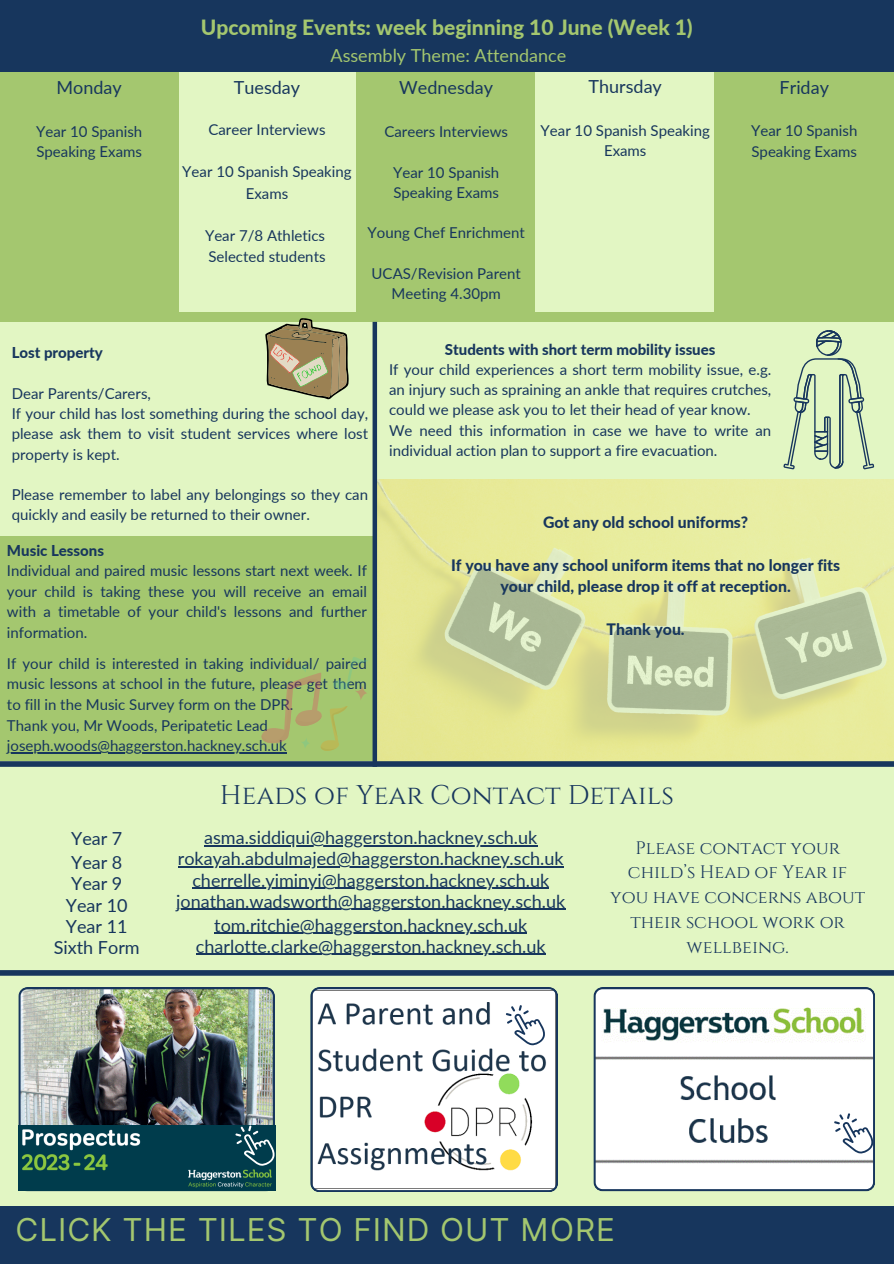
<style>
.page{position:relative;width:894px;height:1264px;background:#fff}
.page>*{position:absolute;margin:0;border:0;box-sizing:border-box;transform-origin:0 0}
.t1{font:31.5px "Inter";letter-spacing:.03em;color:#a4c76f}
.t2{font:27px "Cinzel";color:#17365d}
.t3{font:800 21px "Lato";color:#a4c76f}
.t4{font:18px "Lato";color:#17365d}
.t5{font:18px/24.8px "Cinzel";color:#17365d;text-align:center}
.t6{font:18px "Lato";color:#a4c76f}
.t7{font:800 15.75px/21.3px "Lato";color:#17365d;text-align:center}
.t8{font:15px/20.2px "Lato";color:#17365d}
.t9{font:800 15px "Lato";color:#17365d}
</style>
<div class="page">
<div style="left:0;top:0;width:893px;height:1263px;background:#e2f6c3"></div>
<div style="left:0;top:312px;width:893px;height:9px;background:#a4c76f"></div>
<div style="left:0;top:0;width:893px;height:73px;background:#17365d"></div>
<div style="left:0;top:73px;width:179px;height:239px;background:#a4c76f"></div>
<div style="left:357px;top:73px;width:179px;height:239px;background:#a4c76f"></div>
<div style="left:714px;top:73px;width:179px;height:239px;background:#a4c76f"></div>
<svg style="left:310px;top:987px;width:247px;height:204px;background:#dee0e1"></svg>
<div style="left:0;top:970px;width:893px;height:5px;background:#17365d"></div>
<svg style="left:593px;top:987px;width:281px;height:204px;background:#e4e8e8"></svg>
<div style="left:0;top:1205px;width:893px;height:58px;background:#17365d"></div>
<img style="left:377px;top:480px;width:515px;height:281px">
<div style="left:0;top:761px;width:893px;height:5px;background:#17365d"></div>
<svg style="left:265px;top:318px;width:83px;height:81px"></svg>
<div style="left:0;top:536px;width:375px;height:225px;background:#a4c76f"></div>
<hr style="left:7px;top:752px;width:280px;height:1px;background:#17365d">
<svg style="left:261px;top:657px;width:107px;height:94px"></svg>
<div style="left:372px;top:322px;width:5px;height:444px;background:#17365d"></div>
<svg style="left:783px;top:330px;width:90px;height:139px"></svg>
<img style="left:18px;top:987px;width:257px;height:204px">
<img style="left:18px;top:1125px;width:257px;height:65px">
<svg style="left:833px;top:1113px;width:39px;height:40px;background:#d6dbe2"></svg>
<svg style="left:505px;top:1005px;width:39px;height:40px;background:#d5dbe2"></svg>
<svg style="left:235px;top:1125px;width:39px;height:40px;background:#2d5e6b"></svg>
<hr style="left:178px;top:866px;width:385px;height:1px;background:#17365d">
<hr style="left:192px;top:887px;width:357px;height:1px;background:#17365d">
<hr style="left:176px;top:908px;width:389px;height:2px;background:#17365d">
<hr style="left:214px;top:932px;width:313px;height:1px;background:#17365d">
<hr style="left:204px;top:845px;width:333px;height:1px;background:#17365d">
<hr style="left:196px;top:953px;width:122px;height:2px;background:#17365d">
<hr style="left:318px;top:953px;width:227px;height:2px;background:#17365d">
<p class="t4" style="left:57px;top:77px;width:67px">Monday</p>
<p class="t8" style="left:36px;top:121px;width:108px">Year 10 Spanish<br>Speaking Exams</p>
<h4 class="t3" style="left:201px;top:15px;width:493px">Upcoming Events: week beginning 10 June (Week 1)</h4>
<h4 class="t6" style="left:330px;top:44px;width:237px">Assembly Theme: Attendance</h4>
<p class="t4" style="left:234px;top:77px;width:68px">Tuesday</p>
<p class="t8" style="left:208px;top:119px;width:118px">Career Interviews</p>
<h2 class="t8" style="left:182px;top:161px;width:171px;line-height:21px;text-align:center">Year 10 Spanish Speaking<br>Exams</h2>
<h4 class="t8" style="left:205px;top:224px;width:122px">Year 7/8 Athletics</h4>
<h4 class="t8" style="left:208px;top:245px;width:119px">Selected students</h4>
<p class="t4" style="left:399px;top:77px;width:95px">Wednesday</p>
<p class="t8" style="left:384px;top:121px;width:125px">Careers Interviews</p>
<h4 class="t8" style="left:393px;top:162px;width:108px">Year 10 Spanish<br>Speaking Exams</h4>
<p class="t8" style="left:367px;top:222px;width:159px">Young Chef Enrichment</p>
<h4 class="t8" style="left:371px;top:263px;width:151px;text-align:center">UCAS/Revision Parent<br>Meeting 4.30pm</h4>
<h4 class="t4" style="left:588px;top:76px;width:75px">Thursday</h4>
<h4 class="t8" style="left:540px;top:120px;width:171px;text-align:center">Year 10 Spanish Speaking<br>Exams</h4>
<h4 class="t4" style="left:779px;top:77px;width:51px">Friday</h4>
<h4 class="t8" style="left:751px;top:120px;width:108px;line-height:21px">Year 10 Spanish<br>Speaking Exams</h4>
<h4 class="t9" style="left:12px;top:343px;width:93px">Lost property</h4>
<h4 class="t8" style="left:12px;top:383px;width:141px">Dear Parents/Carers,</h4>
<h4 class="t8" style="left:12px;top:403px;width:358px;text-align:justify">If your child has lost something during the school day, please ask them to visit student services where lost property is kept.</h4>
<h4 class="t8" style="left:12px;top:484px;width:358px">Please remember to label any belongings so they can quickly and easily be returned to their owner.</h4>
<h4 class="t9" style="left:7px;top:541px;width:99px">Music Lessons</h4>
<p class="t8" style="left:7px;top:560px;width:361px;line-height:20.7px;text-align:justify">Individual and paired music lessons start next week. If your child is taking these you will receive an email with a timetable of your child's lessons and further information.</p>
<h4 class="t8" style="left:7px;top:652px;width:361px;line-height:20.7px;text-align:justify">If your child is interested in taking individual/ paired music lessons at school in the future, please get them to fill in the Music Survey form on the DPR.</h4>
<p class="t8" style="left:7px;top:714px;width:262px">Thank you, Mr Woods, Peripatetic Lead</p>
<p class="t8" style="left:7px;top:735px;width:281px">joseph.woods@haggerston.hackney.sch.uk</p>
<h4 class="t9" style="left:445px;top:340px;width:272px">Students with short term mobility issues</h4>
<p class="t8" style="left:389px;top:359px;width:383px;text-align:justify">If your child experiences a short term mobility issue, e.g. an injury such as spraining an ankle that requires crutches, could we please ask you to let their head of year know.</p>
<p class="t8" style="left:389px;top:419px;width:383px">We need this information in case we have to write an individual action plan to support a fire evacuation.</p>
<h4 class="t7" style="left:543px;top:511px;width:207px">Got any old school uniforms?</h4>
<p class="t7" style="left:451px;top:554px;width:390px">If you have any school uniform items that no longer fits your child, please drop it off at reception.</p>
<p class="t7" style="left:606px;top:618px;width:80px">Thank you.</p>
<p class="t4" style="left:71px;top:827px;width:53px">Year 7</p>
<p class="t4" style="left:71px;top:851px;width:53px">Year 8</p>
<p class="t4" style="left:71px;top:872px;width:53px">Year 9</p>
<p class="t4" style="left:66px;top:893px;width:63px">Year 10</p>
<p class="t4" style="left:66px;top:915px;width:63px">Year 11</p>
<h5 class="t4" style="left:54px;top:936px;width:87px">Sixth Form</h5>
<p class="t2" style="left:220px;top:777px;width:455px">Heads of Year Contact Details</p>
<h5 class="t4" style="left:204px;top:826px;width:334px">asma.siddiqui@haggerston.hackney.sch.uk</h5>
<p class="t4" style="left:178px;top:847px;width:387px">rokayah.abdulmajed@haggerston.hackney.sch.uk</p>
<p class="t4" style="left:192px;top:868px;width:358px">cherrelle.yiminyi@haggerston.hackney.sch.uk</p>
<p class="t4" style="left:176px;top:890px;width:390px">jonathan.wadsworth@haggerston.hackney.sch.uk</p>
<p class="t4" style="left:214px;top:913px;width:314px">tom.ritchie@haggerston.hackney.sch.uk</p>
<h5 class="t4" style="left:196px;top:935px;width:351px">charlotte.clarke@haggerston.hackney.sch.uk</h5>
<p class="t5" style="left:610px;top:836px;width:256px">Please contact your child’s Head of Year if you have concerns about their school work or wellbeing.</p>
<p class="t1" style="left:16px;top:1210px;width:601px">CLICK THE TILES TO FIND OUT MORE</p>
</div>
